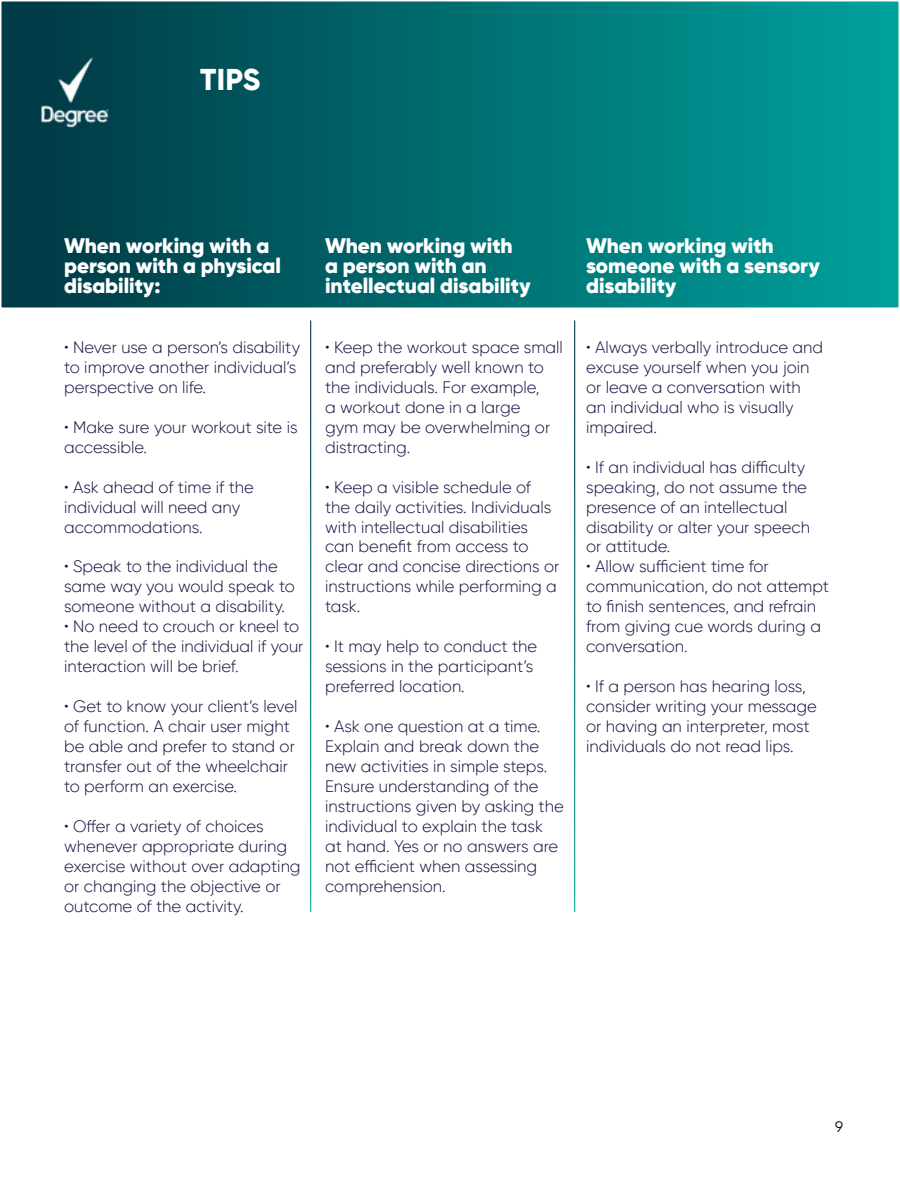
<style>
.page{position:relative;width:900px;height:1200px;background:#fff}
.page>*{position:absolute;margin:0;border:0;box-sizing:border-box;transform-origin:0 0}
.t1{font:800 30px "Gilroy";color:#fff}
.t2{font:900 21px/20px "Gilroy";color:#fff}
.t3{font:300 16.5px/20px "Gilroy";color:#170b3e}
.t4{font:15px "Gilroy";color:#000}
</style>
<div class="page">
<div style="left:1px;top:1px;width:898px;height:307px;background:linear-gradient(to right,#003743,#00a19c)"></div>
<div style="left:0;top:0;width:900px;height:309px;border:2px solid #fff"></div>
<img style="left:36px;top:49px;width:88px;height:110px">
<h1 class="t1" style="left:200px;top:60px;width:62px">TIPS</h1>
<p class="t2" style="left:64px;top:236px;width:218px">When working with a person with a physical disability:</p>
<p class="t3" style="left:64px;top:337px;width:237px">• Never use a person’s disability to improve another individual’s perspective on life.</p>
<p class="t3" style="left:64px;top:417px;width:235px">• Make sure your workout site is accessible.</p>
<p class="t3" style="left:64px;top:477px;width:191px">• Ask ahead of time if the individual will need any accommodations.</p>
<p class="t3" style="left:64px;top:557px;width:232px">• Speak to the individual the same way you would speak to someone without a disability.</p>
<p class="t3" style="left:64px;top:616px;width:241px">• No need to crouch or kneel to the level of the individual if your interaction will be brief.</p>
<p class="t3" style="left:64px;top:696px;width:235px">• Get to know your client’s level of function. A chair user might be able and prefer to stand or transfer out of the wheelchair to perform an exercise.</p>
<p class="t3" style="left:64px;top:816px;width:238px">• Offer a variety of choices whenever appropriate during exercise without over adapting or changing the objective or outcome of the activity.</p>
<p class="t2" style="left:325px;top:236px;width:207px">When working with a person with an intellectual disability</p>
<p class="t3" style="left:325px;top:337px;width:239px">• Keep the workout space small and preferably well known to the individuals. For example,<br>a workout done in a large<br>gym may be overwhelming or distracting.</p>
<p class="t3" style="left:325px;top:477px;width:236px">• Keep a visible schedule of the daily activities. Individuals with intellectual disabilities can benefit from access to clear and concise directions or instructions while performing a task.</p>
<p class="t3" style="left:325px;top:636px;width:214px">• It may help to conduct the sessions in the participant’s preferred location.</p>
<p class="t3" style="left:325px;top:716px;width:240px">• Ask one question at a time.<br>Explain and break down the new activities in simple steps.<br>Ensure understanding of the instructions given by asking the individual to explain the task at hand. Yes or no answers are not efficient when assessing comprehension.</p>
<p class="t2" style="left:586px;top:236px;width:235px">When working with someone with a sensory disability</p>
<p class="t3" style="left:586px;top:337px;width:239px">• Always verbally introduce and excuse yourself when you join or leave a conversation with an individual who is visually impaired.</p>
<p class="t3" style="left:586px;top:457px;width:226px">• If an individual has difficulty speaking, do not assume the presence of an intellectual disability or alter your speech or attitude.</p>
<p class="t3" style="left:586px;top:557px;width:245px">• Allow sufficient time for communication, do not attempt to finish sentences, and refrain from giving cue words during a conversation.</p>
<p class="t3" style="left:586px;top:676px;width:232px">• If a person has hearing loss, consider writing your message or having an interpreter, most individuals do not read lips.</p>
<p class="t4" style="left:835px;top:1118px;width:9px">9</p>
</div>
